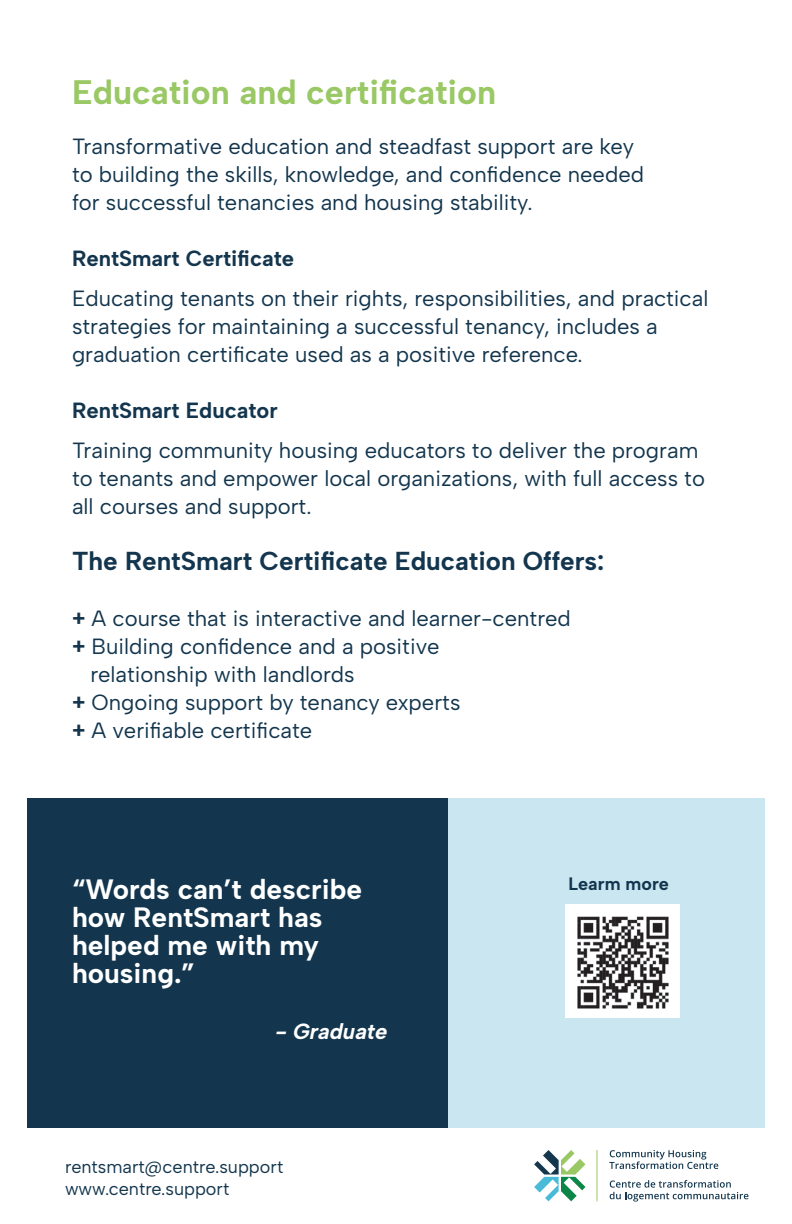
<style>
.page{position:relative;width:792px;height:1224px;background:#fff}
.page>*{position:absolute;margin:0;border:0;box-sizing:border-box;transform-origin:0 0}
.t1{font:700 34px "Albert Sans";color:#99c865}
.t2{font:700 28px/28px "Albert Sans";color:#fff}
.t3{font:700 26px "Albert Sans";color:#13364e}
.t4{font:22px/28px "Albert Sans";color:#13364e}
.t5{font:700 22px "Albert Sans";color:#13364e}
.t6{font:italic 700 22px "Albert Sans";color:#fff}
.t7{font:18px/22px "Albert Sans";color:#13364e}
.t8{font:700 18px "Albert Sans";color:#13364e}
.s1{font-weight:700}
</style>
<div class="page">
<div style="left:448px;top:798px;width:317px;height:330px;background:#cae6f1"></div>
<div style="left:27px;top:798px;width:421px;height:330px;background:#13364e"></div>
<img style="left:566px;top:905px;width:114px;height:112px">
<svg style="left:534px;top:1150px;width:51px;height:51px"></svg>
<hr style="left:596px;top:1150px;width:1px;height:51px;background:#99c865">
<svg style="left:609px;top:1150px;width:109px;height:19px"></svg>
<svg style="left:610px;top:1180px;width:138px;height:22px"></svg>
<h1 class="t1" style="left:72px;top:72px;width:426px">Education and certification</h1>
<p class="t4" style="left:72px;top:133px;width:574px">Transformative education and steadfast support are key to building the skills, knowledge, and confidence needed for successful tenancies and housing stability.</p>
<p class="t5" style="left:72px;top:245px;width:224px">RentSmart Certificate</p>
<p class="t4" style="left:72px;top:285px;width:638px">Educating tenants on their rights, responsibilities, and practical strategies for maintaining a successful tenancy, includes a graduation certificate used as a positive reference.</p>
<p class="t5" style="left:72px;top:397px;width:207px">RentSmart Educator</p>
<p class="t4" style="left:72px;top:437px;width:635px">Training community housing educators to deliver the program to tenants and empower local organizations, with full access to all courses and support.</p>
<p class="t3" style="left:72px;top:545px;width:534px">The RentSmart Certificate Education Offers:</p>
<p class="t4" style="left:72px;top:605px;width:500px"><span class="s1">+</span> A course that is interactive and learner-centred</p>
<p class="t4" style="left:72px;top:633px;width:369px"><span class="s1">+</span> Building confidence and a positive</p>
<p class="t4" style="left:90px;top:661px;width:266px">relationship with landlords</p>
<p class="t4" style="left:72px;top:689px;width:390px"><span class="s1">+</span> Ongoing support by tenancy experts</p>
<p class="t4" style="left:72px;top:717px;width:242px"><span class="s1">+</span> A verifiable certificate</p>
<p class="t2" style="left:72px;top:875px;width:292px">“Words can’t describe how RentSmart has helped me with my housing.”</p>
<p class="t6" style="left:275px;top:1017px;width:113px">- Graduate</p>
<p class="t7" style="left:65px;top:1156px;width:220px">rentsmart@centre.support www.centre.support</p>
<p class="t8" style="left:569px;top:873px;width:102px">Learm more</p>
</div>
